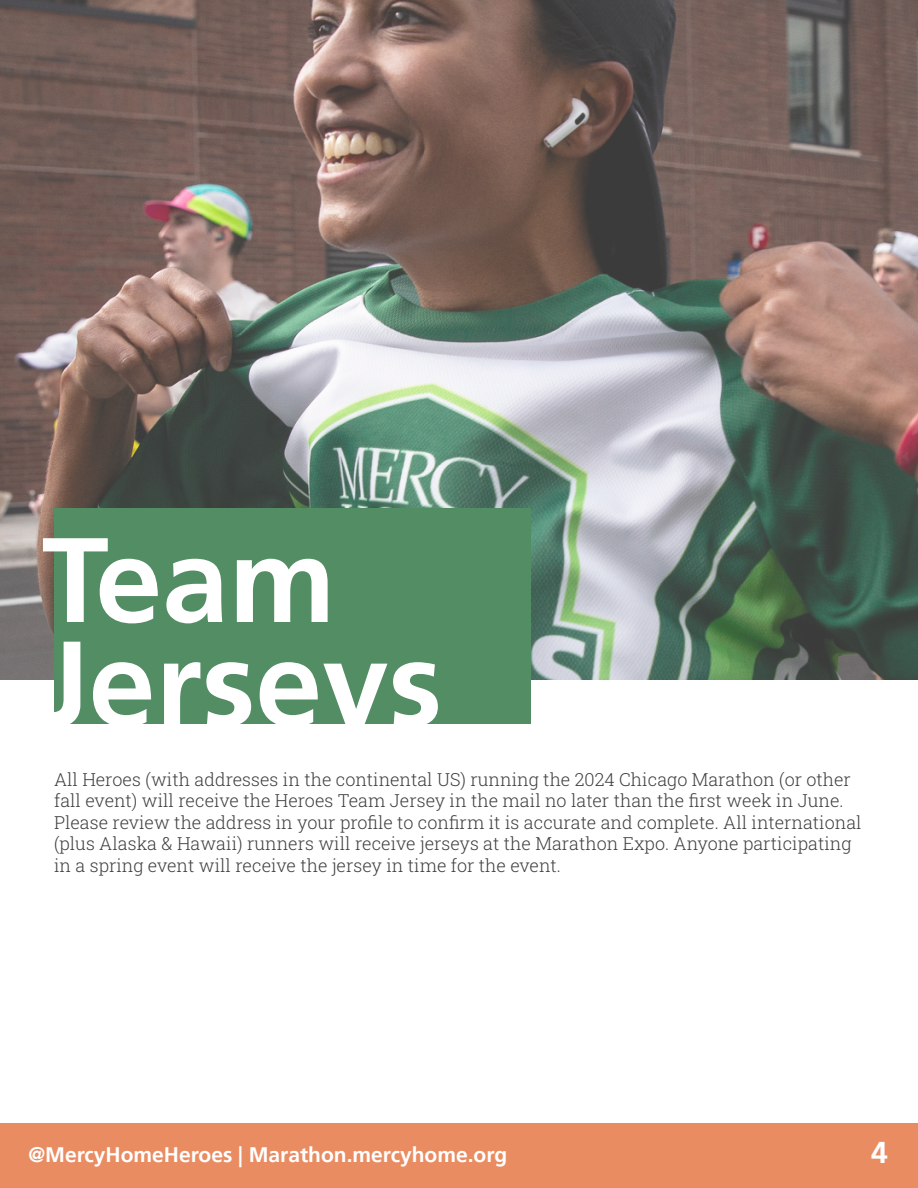
<style>
.page{position:relative;width:918px;height:1188px;background:#fff}
.page>*{position:absolute;margin:0;border:0;box-sizing:border-box;transform-origin:0 0}
.t1{font:700 120px/103.5px "Frutiger LT Pro";color:#fff}
.t2{font:700 30px "Frutiger LT Pro";color:#fff}
.t3{font:700 21px "Frutiger LT Pro";color:#fff}
.t4{font:300 18px/21.6px "Roboto Slab";color:#000}
</style>
<div class="page">
<img style="left:0;top:0;width:918px;height:679px">
<div style="left:54px;top:508px;width:476px;height:216px;background:#528d64"></div>
<div style="left:0;top:1123px;width:918px;height:65px;background:#ea8c62"></div>
<h1 class="t1" style="left:42px;top:529px;width:402px">Team<br>Jerseys</h1>
<p class="t4" style="left:54px;top:768px;width:809px">All Heroes (with addresses in the continental US) running the 2024 Chicago Marathon (or other fall event) will receive the Heroes Team Jersey in the mail no later than the first week in June.<br>Please review the address in your profile to confirm it is accurate and complete. All international (plus Alaska &amp; Hawaii) runners will receive jerseys at the Marathon Expo. Anyone participating in a spring event will receive the jersey in time for the event.</p>
<p class="t3" style="left:28px;top:1143px;width:480px">@MercyHomeHeroes | Marathon.mercyhome.org</p>
<h2 class="t2" style="left:871px;top:1135px;width:18px">4</h2>
</div>
